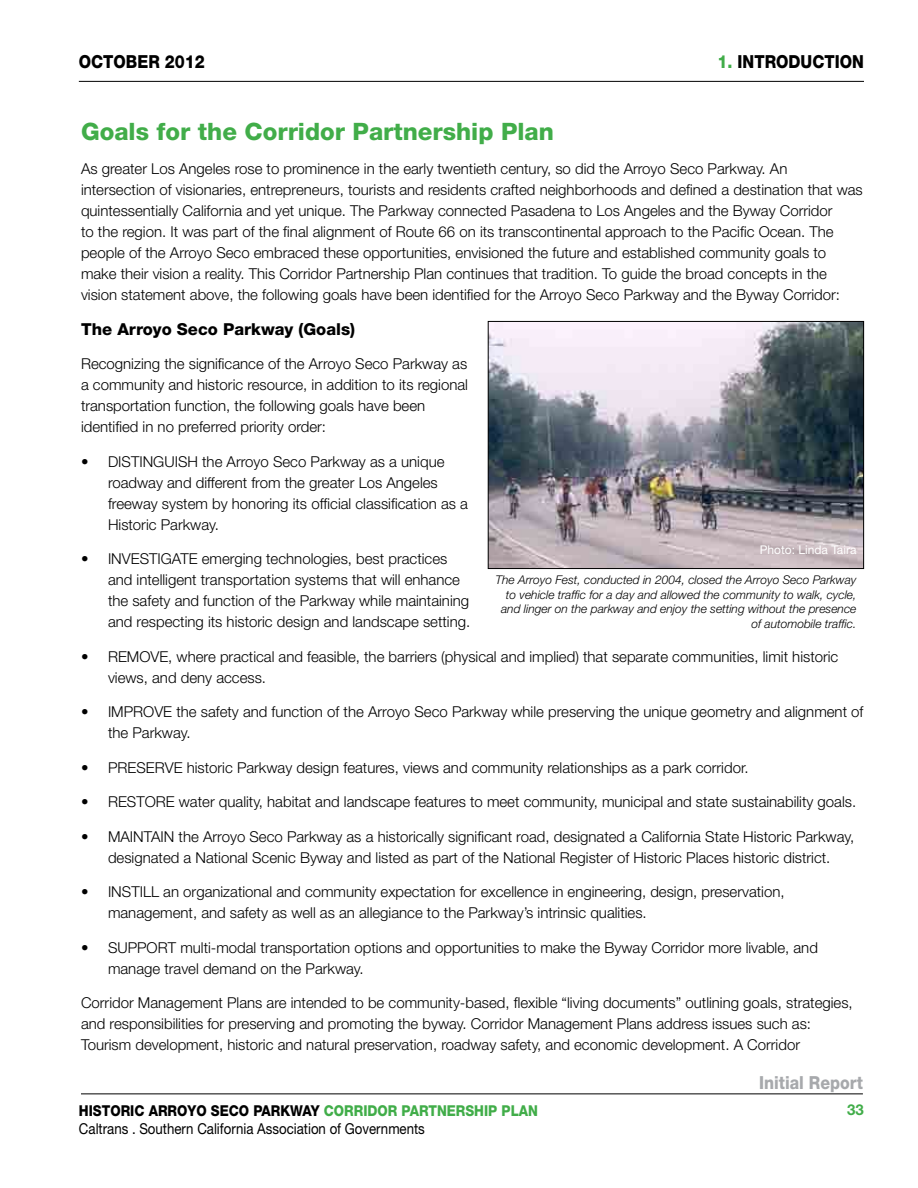
<style>
.page{position:relative;width:918px;height:1188px;background:#fff}
.page>*{position:absolute;margin:0;border:0;box-sizing:border-box;transform-origin:0 0}
.t1{font:800 24px "Helvetica Neue";color:#41ad49}
.t2{font:800 18px "Helvetica Neue";color:#000;scale:.88 1}
.t3{font:800 18px "Helvetica Neue";color:#a7a9ac;scale:.88 1}
.t4{font:800 16.5px "Helvetica Neue";color:#000}
.t5{font:300 15px/21px "Helvetica Neue";color:#000}
.t6{font:15px/18px "Helvetica Neue";color:#000;scale:.88 1}
.t7{font:700 15px "Helvetica Neue";color:#41ad49}
.t8{font:italic 300 12px/14.4px "Helvetica Neue";color:#000;text-align:right}
.t9{font:12px "Helvetica Neue";color:#fff}
.s1{color:#41ad49}
.s2{font-weight:800}
.s3{font-weight:800;color:#41ad49}
</style>
<div class="page">
<hr style="left:81px;top:1094px;width:782px;height:1px;background:#000">
<hr style="left:79px;top:81px;width:785px;height:1px;background:#000">
<img style="left:490px;top:323px;width:372px;height:244px">
<div style="left:488px;top:321px;width:376px;height:248px;border:1px solid #000"></div>
<p class="t2" style="left:79px;top:51px;width:145px">OCTOBER 2012</p>
<p class="t2" style="left:718px;top:51px;width:168px"><span class="s1">1.</span> INTRODUCTION</p>
<h1 class="t1" style="left:81px;top:117px;width:474px">Goals for the Corridor Partnership Plan</h1>
<p class="t5" style="left:81px;top:158px;width:783px">As greater Los Angeles rose to prominence in the early twentieth century, so did the Arroyo Seco Parkway. An intersection of visionaries, entrepreneurs, tourists and residents crafted neighborhoods and defined a destination that was quintessentially California and yet unique. The Parkway connected Pasadena to Los Angeles and the Byway Corridor<br>to the region. It was part of the final alignment of Route 66 on its transcontinental approach to the Pacific Ocean. The people of the Arroyo Seco embraced these opportunities, envisioned the future and established community goals to make their vision a reality. This Corridor Partnership Plan continues that tradition. To guide the broad concepts in the vision statement above, the following goals have been identified for the Arroyo Seco Parkway and the Byway Corridor:</p>
<p class="t4" style="left:81px;top:319px;width:276px">The Arroyo Seco Parkway (Goals)</p>
<p class="t5" style="left:81px;top:353px;width:389px">Recognizing the significance of the Arroyo Seco Parkway as a community and historic resource, in addition to its regional transportation function, the following goals have been identified in no preferred priority order:</p>
<p class="t5" style="left:108px;top:451px;width:362px;text-indent:-27px">• DISTINGUISH the Arroyo Seco Parkway as a unique roadway and different from the greater Los Angeles freeway system by honoring its official classification as a Historic Parkway.</p>
<p class="t5" style="left:108px;top:548px;width:364px;text-indent:-27px">• INVESTIGATE emerging technologies, best practices and intelligent transportation systems that will enhance the safety and function of the Parkway while maintaining and respecting its historic design and landscape setting.</p>
<p class="t5" style="left:108px;top:646px;width:732px;text-indent:-27px">• REMOVE, where practical and feasible, the barriers (physical and implied) that separate communities, limit historic views, and deny access.</p>
<p class="t5" style="left:108px;top:701px;width:757px;text-indent:-27px">• IMPROVE the safety and function of the Arroyo Seco Parkway while preserving the unique geometry and alignment of the Parkway.</p>
<p class="t5" style="left:81px;top:757px;width:669px">• PRESERVE historic Parkway design features, views and community relationships as a park corridor.</p>
<p class="t5" style="left:81px;top:791px;width:777px">• RESTORE water quality, habitat and landscape features to meet community, municipal and state sustainability goals.</p>
<p class="t5" style="left:81px;top:826px;width:775px;text-align:center">• MAINTAIN the Arroyo Seco Parkway as a historically significant road, designated a California State Historic Parkway, designated a National Scenic Byway and listed as part of the National Register of Historic Places historic district.</p>
<p class="t5" style="left:108px;top:881px;width:678px;text-indent:-27px">• INSTILL an organizational and community expectation for excellence in engineering, design, preservation, management, and safety as well as an allegiance to the Parkway’s intrinsic qualities.</p>
<p class="t5" style="left:108px;top:937px;width:711px;text-indent:-27px">• SUPPORT multi-modal transportation options and opportunities to make the Byway Corridor more livable, and manage travel demand on the Parkway.</p>
<p class="t5" style="left:81px;top:992px;width:773px">Corridor Management Plans are intended to be community-based, flexible “living documents” outlining goals, strategies, and responsibilities for preserving and promoting the byway. Corridor Management Plans address issues such as:<br>Tourism development, historic and natural preservation, roadway safety, and economic development. A Corridor</p>
<p class="t9" style="left:760px;top:542px;width:98px">Photo: Linda Taira</p>
<p class="t8" style="left:495px;top:573px;width:363px">The Arroyo Fest, conducted in 2004, closed the Arroyo Seco Parkway to vehicle traffic for a day and allowed the community to walk, cycle, and linger on the parkway and enjoy the setting without the presence of automobile traffic.</p>
<p class="t6" style="left:79px;top:1101px;width:523px"><span class="s2">HISTORIC ARROYO SECO PARKWAY</span> <span class="s3">CORRIDOR PARTNERSHIP PLAN<br></span>Caltrans . Southern California Association of Governments</p>
<p class="t3" style="left:759px;top:1072px;width:119px">Initial Report</p>
<p class="t7" style="left:847px;top:1101px;width:18px">33</p>
</div>
